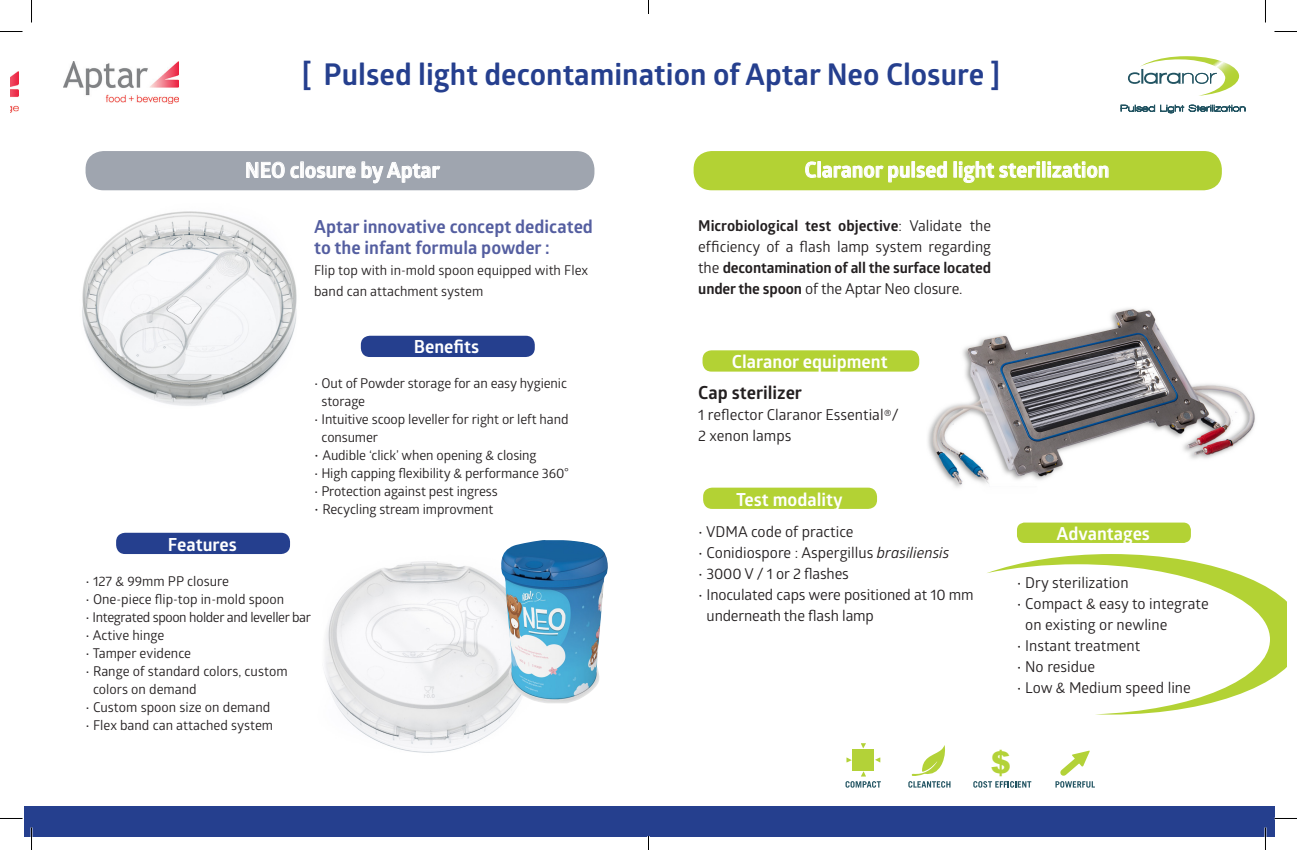
<style>
.page{position:relative;width:1297px;height:850px;background:#fff}
.page>*{position:absolute;margin:0;border:0;box-sizing:border-box;transform-origin:0 0}
.t1{font:700 30px "Glober";color:#253f8e}
.t2{font:900 29.7px "Arial";color:#b3d238}
.t3{font:700 21px "Glober";color:#fff}
.t4{font:700 18px/21px "Glober";color:#545ea0}
.t5{font:700 18px "Glober";color:#fff}
.t6{font:700 18px "Glober";color:#231f20}
.t7{font:15px/21px "Glober";color:#231f20}
.t8{font:700 15px/21px "Glober";letter-spacing:-.01em;color:#231f20;text-align:justify}
.t9{font:13.5px/18px "Glober";letter-spacing:-.01em;color:#231f20}
.t10{font:13.5px "Glober";letter-spacing:-.03em;color:#231f20}
.s1{font-size:15px}
.s2{font-weight:400}
.s3{font-style:italic}
</style>
<div class="page">
<div style="left:693px;top:151px;width:528px;height:39px;background:#b3d234;border-radius:18px"></div>
<div style="left:116px;top:533px;width:174px;height:21px;background:#253f8e;border-radius:9px"></div>
<div style="left:703px;top:487px;width:173px;height:22px;background:#b3d234;border-radius:9px"></div>
<div style="left:702px;top:350px;width:217px;height:21px;background:#b3d234;border-radius:9px"></div>
<div style="left:361px;top:336px;width:173px;height:21px;background:#253f8e;border-radius:9px"></div>
<div style="left:1016px;top:522px;width:174px;height:21px;background:#b3d234;border-radius:8px"></div>
<svg style="left:805px;top:161px;width:303px;height:22px"></svg>
<img style="left:82px;top:211px;width:215px;height:195px">
<img style="left:324px;top:561px;width:195px;height:192px">
<img style="left:928px;top:308px;width:327px;height:180px">
<img style="left:501px;top:540px;width:107px;height:163px">
<svg style="left:1120px;top:105px;width:124px;height:8px"></svg>
<svg style="left:1128px;top:56px;width:110px;height:40px"></svg>
<img style="left:10px;top:71px;width:8px;height:42px">
<div style="left:86px;top:151px;width:508px;height:39px;background:#9fa5af;border-radius:18px"></div>
<svg style="left:246px;top:161px;width:194px;height:22px"></svg>
<svg style="left:973px;top:781px;width:58px;height:6px"></svg>
<svg style="left:908px;top:745px;width:42px;height:42px"></svg>
<svg style="left:845px;top:771px;width:35px;height:16px"></svg>
<svg style="left:861px;top:743px;width:4px;height:5px"></svg>
<svg style="left:846px;top:757px;width:5px;height:5px"></svg>
<svg style="left:875px;top:757px;width:5px;height:5px"></svg>
<div style="left:852px;top:749px;width:22px;height:21px;background:#b3d238"></div>
<svg style="left:1055px;top:750px;width:39px;height:37px"></svg>
<img style="left:63px;top:62px;width:116px;height:41px">
<svg style="left:987px;top:554px;width:299px;height:160px"></svg>
<div style="left:24px;top:805px;width:1250px;height:31px;background:#253f8e"></div>
<hr style="left:1264px;top:827px;width:2px;height:23px;background:#fff">
<svg style="left:0;top:31px;width:22px;height:1px"></svg>
<svg style="left:1274px;top:31px;width:22px;height:1px"></svg>
<svg style="left:0;top:818px;width:22px;height:1px"></svg>
<svg style="left:1274px;top:818px;width:22px;height:1px"></svg>
<svg style="left:31px;top:0;width:1px;height:22px"></svg>
<svg style="left:31px;top:827px;width:1px;height:23px"></svg>
<svg style="left:648px;top:0;width:1px;height:13px"></svg>
<svg style="left:647px;top:836px;width:2px;height:14px"></svg>
<h1 class="t1" style="left:301px;top:53px;width:700px">[ Pulsed light decontamination of Aptar Neo Closure ]</h1>
<h3 class="t3" style="left:245px;top:155px;width:196px">NEO closure by Aptar</h3>
<h3 class="t4" style="left:314px;top:216px;width:280px">Aptar innovative concept dedicated to the infant formula powder :</h3>
<p class="t9" style="left:314px;top:259px;width:275px;line-height:21px">Flip top with in-mold spoon equipped with Flex band can attachment system</p>
<h3 class="t5" style="left:413px;top:334px;width:67px">Benefits</h3>
<h3 class="t5" style="left:168px;top:532px;width:70px">Features</h3>
<p class="t9" style="left:321px;top:374px;width:247px;text-indent:-7px">• Out of Powder storage for an easy hygienic storage</p>
<p class="t9" style="left:321px;top:410px;width:248px;text-indent:-7px">• Intuitive scoop leveller for right or left hand consumer</p>
<p class="t9" style="left:314px;top:446px;width:224px"><span class="s1">•</span> Audible ‘click’ when opening &amp; closing</p>
<p class="t9" style="left:314px;top:464px;width:256px">• High capping flexibility &amp; performance 360°</p>
<p class="t9" style="left:314px;top:482px;width:185px">• Protection against pest ingress</p>
<p class="t9" style="left:314px;top:500px;width:181px"><span class="s1">•</span> Recycling stream improvment</p>
<p class="t9" style="left:86px;top:571px;width:145px">• 127 &amp; 99mm PP closure</p>
<p class="t9" style="left:86px;top:589px;width:200px">• One-piece flip-top in-mold spoon</p>
<p class="t10" style="left:86px;top:607px;width:227px">• Integrated spoon holder and leveller bar</p>
<p class="t9" style="left:86px;top:625px;width:80px">• Active hinge</p>
<p class="t9" style="left:86px;top:643px;width:107px">• Tamper evidence</p>
<p class="t9" style="left:93px;top:661px;width:196px;text-indent:-7px">• Range of standard colors, custom colors on demand</p>
<p class="t9" style="left:86px;top:697px;width:186px">• Custom spoon size on demand</p>
<p class="t9" style="left:86px;top:715px;width:189px">• Flex band can attached system</p>
<h3 class="t3" style="left:804px;top:155px;width:306px">Claranor pulsed light sterilization</h3>
<p class="t8" style="left:698px;top:215px;width:294px">Microbiological test objective<span class="s2">: Validate the efficiency of a flash lamp system regarding the</span> decontamination of all the surface located under the spoon <span class="s2">of the Aptar Neo closure.</span></p>
<h3 class="t5" style="left:731px;top:349px;width:157px">Claranor equipment</h3>
<h3 class="t6" style="left:698px;top:380px;width:105px">Cap sterilizer</h3>
<p class="t7" style="left:698px;top:404px;width:202px">1 reflector Claranor Essential®/<br>2 xenon lamps</p>
<h3 class="t5" style="left:736px;top:487px;width:108px">Test modality</h3>
<p class="t7" style="left:698px;top:520px;width:157px">• VDMA code of practice</p>
<p class="t7" style="left:698px;top:541px;width:253px">• Conidiospore : Aspergillus <span class="s3">brasiliensis</span></p>
<p class="t7" style="left:698px;top:562px;width:152px">• 3000 V / 1 or 2 flashes</p>
<p class="t7" style="left:706px;top:583px;width:269px;text-indent:-8px">• Inoculated caps were positioned at 10 mm underneath the flash lamp</p>
<h3 class="t5" style="left:1056px;top:520px;width:95px">Advantages</h3>
<p class="t7" style="left:1016px;top:571px;width:113px">• Dry sterilization</p>
<p class="t7" style="left:1025px;top:592px;width:185px;text-indent:-8px">• Compact &amp; easy to integrate on existing or newline</p>
<p class="t7" style="left:1016px;top:634px;width:125px">• Instant treatment</p>
<p class="t7" style="left:1016px;top:655px;width:80px">• No residue</p>
<p class="t7" style="left:1016px;top:676px;width:175px">• Low &amp; Medium speed line</p>
<h2 class="t2" style="left:990px;top:740px;width:22px">$</h2>
</div>
